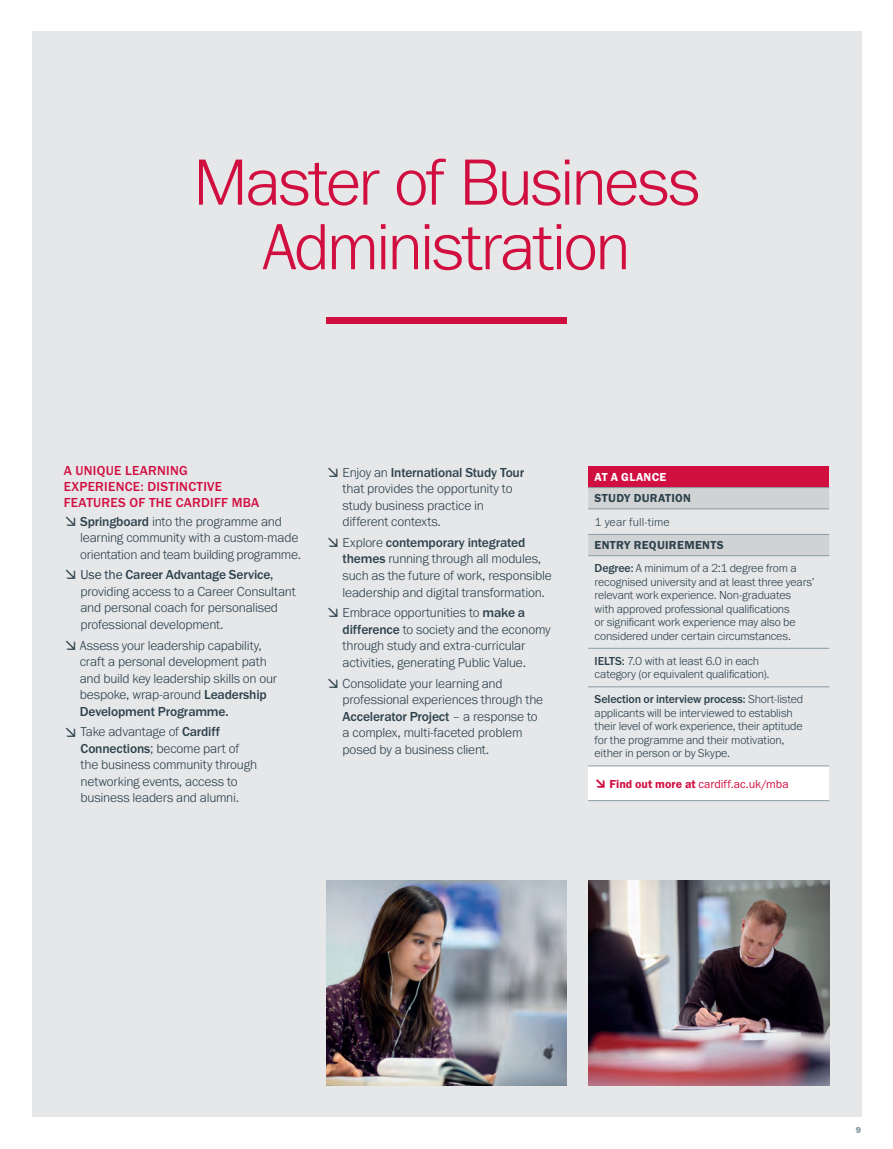
<style>
.page{position:relative;width:893px;height:1149px;background:#fff}
.page>*{position:absolute;margin:0;border:0;box-sizing:border-box;transform-origin:0 0}
.t1{font:300 67.5px/64.5px "Franklin Gothic URW";letter-spacing:-.04em;color:#d10e40;text-align:center}
.t2{font:300 13.5px/16.5px "Franklin Gothic URW";letter-spacing:-.015em;color:#2d424d}
._02_Subhead{font:500 13.5px/15.8px "Franklin Gothic URW";letter-spacing:.02em;color:#d10e40}
.t3{font:300 12px/13.5px "Franklin Gothic URW";letter-spacing:-.015em;color:#2d424d}
.t4{font:12px "Franklin Gothic URW Boo";color:#d10e40}
.t5{font:12px "Franklin Gothic URW Dem";letter-spacing:.025em;color:#2d424d}
.t6{font:300 12px "Franklin Gothic URW";letter-spacing:.005em;color:#2d424d}
.t7{font:12px "Franklin Gothic URW Dem";letter-spacing:.03em;color:#fff}
.t8{font:9px "Franklin Gothic URW Hea";color:#889ba5}
.s1{font-family:"DINOT";font-weight:500}
.s2{font-weight:500}
.s3{font-family:"Franklin Gothic URW Boo";font-weight:400}
.s4{font-family:"DINOT";font-weight:900}
.s5{font-family:"Franklin Gothic URW Dem"}
</style>
<div class="page">
<div style="left:32px;top:32px;width:829px;height:1084px;background:#e6e7e9"></div>
<div style="left:326px;top:317px;width:241px;height:6px;background:#d10e40"></div>
<div style="left:588px;top:466px;width:241px;height:21px;background:#d10e40"></div>
<svg style="left:588px;top:488px;width:241px;height:67px"></svg>
<div style="left:588px;top:765px;width:241px;height:35px;background:#fff"></div>
<hr style="left:588px;top:487px;width:241px;height:1px;background:#889ba5">
<hr style="left:588px;top:534px;width:241px;height:1px;background:#889ba5">
<hr style="left:588px;top:508px;width:241px;height:1px;background:#889ba5">
<hr style="left:588px;top:555px;width:241px;height:1px;background:#889ba5">
<hr style="left:588px;top:647px;width:241px;height:1px;background:#889ba5">
<hr style="left:588px;top:686px;width:241px;height:1px;background:#889ba5">
<hr style="left:588px;top:765px;width:241px;height:1px;background:#889ba5">
<hr style="left:588px;top:800px;width:241px;height:1px;background:#889ba5">
<img style="left:326px;top:880px;width:241px;height:204px">
<img style="left:588px;top:880px;width:241px;height:204px">
<p class="t1" style="left:193px;top:148px;width:508px">Master of Business<br>Administration</p>
<p class="_02_Subhead" style="left:64px;top:462px;width:197px">A UNIQUE LEARNING<br>EXPERIENCE: DISTINCTIVE<br>FEATURES OF THE CARDIFF MBA</p>
<p class="t2" style="left:80px;top:512px;width:222px;text-indent:-16px"><span class="s1">↘</span> <span class="s2">Springboard</span> into the programme and learning community with a custom-made orientation and team building programme.</p>
<p class="t2" style="left:80px;top:566px;width:217px;text-indent:-17px"><span class="s1">↘</span> <span class="s3">Use the</span> <span class="s2">Career Advantage Service, </span>providing access to a Career Consultant and personal coach for personalised professional development.</p>
<p class="t2" style="left:80px;top:636px;width:199px;text-indent:-16px"><span class="s1">↘</span> Assess your leadership capability, craft a personal development path and build key leadership skills on our bespoke, wrap-around <span class="s2">Leadership Development Programme.</span></p>
<p class="t2" style="left:81px;top:723px;width:178px;text-indent:-17px"><span class="s1">↘</span> Take advantage of <span class="s2">Cardiff<br>Connections</span>; become part of the business community through networking events, access to business leaders and alumni.</p>
<p class="t2" style="left:343px;top:463px;width:183px;text-indent:-17px"><span class="s1">↘</span> Enjoy an <span class="s2">International Study Tour </span>that provides the opportunity to study business practice in different contexts.</p>
<p class="t2" style="left:343px;top:534px;width:211px;text-indent:-17px"><span class="s1">↘</span> Explore <span class="s2">contemporary integrated themes</span> running through all modules, such as the future of work, responsible leadership and digital transformation.</p>
<p class="t2" style="left:343px;top:604px;width:210px;text-indent:-17px"><span class="s1">↘</span> Embrace opportunities to <span class="s2">make a difference</span> to society and the economy through study and extra-curricular activities, generating Public Value.</p>
<p class="t2" style="left:343px;top:674px;width:202px;text-indent:-17px"><span class="s1">↘</span> Consolidate your learning and professional experiences through the <span class="s2">Accelerator Project</span> – a response to a complex, multi-faceted problem posed by a business client.</p>
<p class="t7" style="left:595px;top:469px;width:73px">AT A GLANCE</p>
<p class="t5" style="left:595px;top:490px;width:98px">STUDY DURATION</p>
<p class="t6" style="left:595px;top:514px;width:77px">1 year full-time</p>
<p class="t5" style="left:595px;top:537px;width:131px">ENTRY REQUIREMENTS</p>
<p class="t3" style="left:595px;top:561px;width:222px"><span class="s2">Degree:</span> A minimum of a 2:1 degree from a recognised university and at least three years’ relevant work experience. Non-graduates<br>with approved professional qualifications<br>or significant work experience may also be considered under certain circumstances.</p>
<p class="t3" style="left:595px;top:653px;width:176px"><span class="s2">IELTS:</span> 7.0 with at least 6.0 in each category (or equivalent qualification).</p>
<p class="t3" style="left:595px;top:692px;width:210px"><span class="s2">Selection or interview process:</span> Short-listed applicants will be interviewed to establish their level of work experience, their aptitude for the programme and their motivation, either in person or by Skype.</p>
<p class="t4" style="left:595px;top:776px;width:196px"><span class="s4">↘</span> <span class="s5">Find out more at</span> cardiff.ac.uk/mba</p>
<p class="t8" style="left:856px;top:1123px;width:7px">9</p>
</div>
